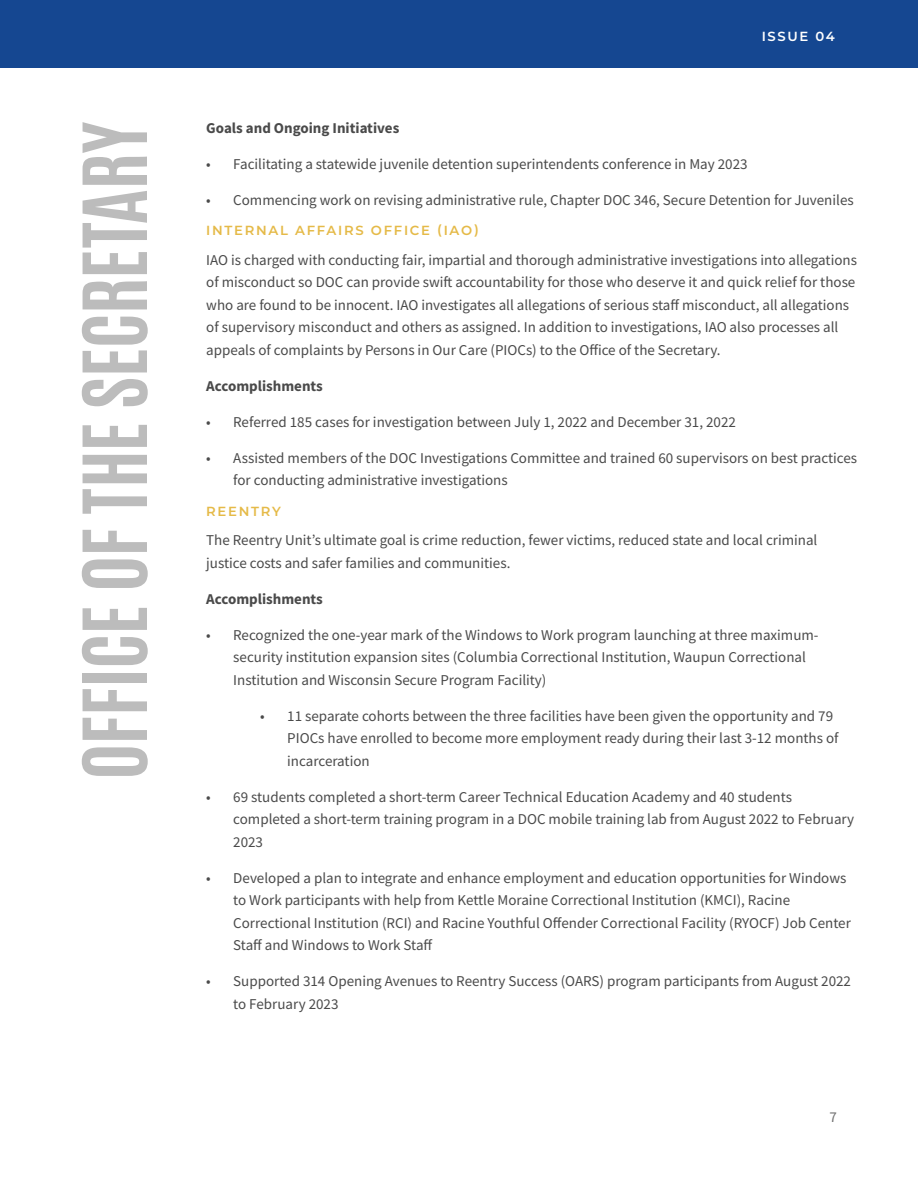
<style>
.page{position:relative;width:918px;height:1188px;background:#fff}
.page>*{position:absolute;margin:0;border:0;box-sizing:border-box;transform-origin:0 0}
.t1{font:700 75px "Antonio";letter-spacing:-.01em;color:#bcbcbc}
.SMALL_BODY_-_DARK{font:15px/22.5px "Source Sans Pro";color:#4a4a4a}
.ACCOMPLISHMENTS_GOAL{font:700 15px "Source Sans Pro";color:#4a4a4a}
.SMALL_BODY_-_DARK-2{font:15px "Source Sans Pro";color:#707070}
.Paragraph_Style_3{font:600 13.2px "Montserrat";letter-spacing:.13em;color:#e5ba48}
.Header_2{font:600 13.2px "Montserrat";letter-spacing:.125em;color:#fff}
</style>
<div class="page">
<div style="left:0;top:0;width:918px;height:68px;background:#154791"></div>
<p class="t1" style="left:62px;top:780px;width:660px;rotate:-90deg">OFFICE OF THE SECRETARY</p>
<p class="Header_2" style="left:762px;top:26px;width:75px">ISSUE 04</p>
<p class="ACCOMPLISHMENTS_GOAL" style="left:206px;top:118px;width:195px">Goals and Ongoing Initiatives</p>
<p class="SMALL_BODY_-_DARK" style="left:206px;top:152px;width:543px">• Facilitating a statewide juvenile detention superintendents conference in May 2023</p>
<p class="SMALL_BODY_-_DARK" style="left:206px;top:188px;width:649px">• Commencing work on revising administrative rule, Chapter DOC 346, Secure Detention for Juveniles</p>
<p class="Paragraph_Style_3" style="left:206px;top:221px;width:274px">INTERNAL AFFAIRS OFFICE (IAO)</p>
<p class="SMALL_BODY_-_DARK" style="left:206px;top:248px;width:652px">IAO is charged with conducting fair, impartial and thorough administrative investigations into allegations of misconduct so DOC can provide swift accountability for those who deserve it and quick relief for those who are found to be innocent. IAO investigates all allegations of serious staff misconduct, all allegations of supervisory misconduct and others as assigned. In addition to investigations, IAO also processes all appeals of complaints by Persons in Our Care (PIOCs) to the Office of the Secretary.</p>
<p class="ACCOMPLISHMENTS_GOAL" style="left:206px;top:375px;width:118px">Accomplishments</p>
<p class="SMALL_BODY_-_DARK" style="left:206px;top:410px;width:531px">• Referred 185 cases for investigation between July 1, 2022 and December 31, 2022</p>
<p class="SMALL_BODY_-_DARK" style="left:233px;top:446px;width:625px;text-indent:-27px">• Assisted members of the DOC Investigations Committee and trained 60 supervisors on best practices for conducting administrative investigations</p>
<p class="Paragraph_Style_3" style="left:206px;top:502px;width:76px">REENTRY</p>
<p class="SMALL_BODY_-_DARK" style="left:206px;top:529px;width:613px">The Reentry Unit’s ultimate goal is crime reduction, fewer victims, reduced state and local criminal justice costs and safer families and communities.</p>
<p class="ACCOMPLISHMENTS_GOAL" style="left:206px;top:589px;width:118px">Accomplishments</p>
<p class="SMALL_BODY_-_DARK" style="left:233px;top:623px;width:587px;text-indent:-27px">• Recognized the one-year mark of the Windows to Work program launching at three maximum&shy;security institution expansion sites (Columbia Correctional Institution, Waupun Correctional<br>Institution and Wisconsin Secure Program Facility)</p>
<p class="SMALL_BODY_-_DARK" style="left:287px;top:704px;width:553px;text-indent:-27px">• 11 separate cohorts between the three facilities have been given the opportunity and 79<br>PIOCs have enrolled to become more employment ready during their last 3-12 months of incarceration</p>
<p class="SMALL_BODY_-_DARK" style="left:233px;top:785px;width:622px;text-indent:-27px">• 69 students completed a short-term Career Technical Education Academy and 40 students completed a short-term training program in a DOC mobile training lab from August 2022 to February<br>2023</p>
<p class="SMALL_BODY_-_DARK" style="left:233px;top:866px;width:619px;text-indent:-27px">• Developed a plan to integrate and enhance employment and education opportunities for Windows to Work participants with help from Kettle Moraine Correctional Institution (KMCI), Racine Correctional Institution (RCI) and Racine Youthful Offender Correctional Facility (RYOCF) Job Center Staff and Windows to Work Staff</p>
<p class="SMALL_BODY_-_DARK" style="left:233px;top:970px;width:619px;text-indent:-27px">• Supported 314 Opening Avenues to Reentry Success (OARS) program participants from August 2022 to February 2023</p>
<p class="SMALL_BODY_-_DARK-2" style="left:830px;top:1108px;width:9px">7</p>
</div>
